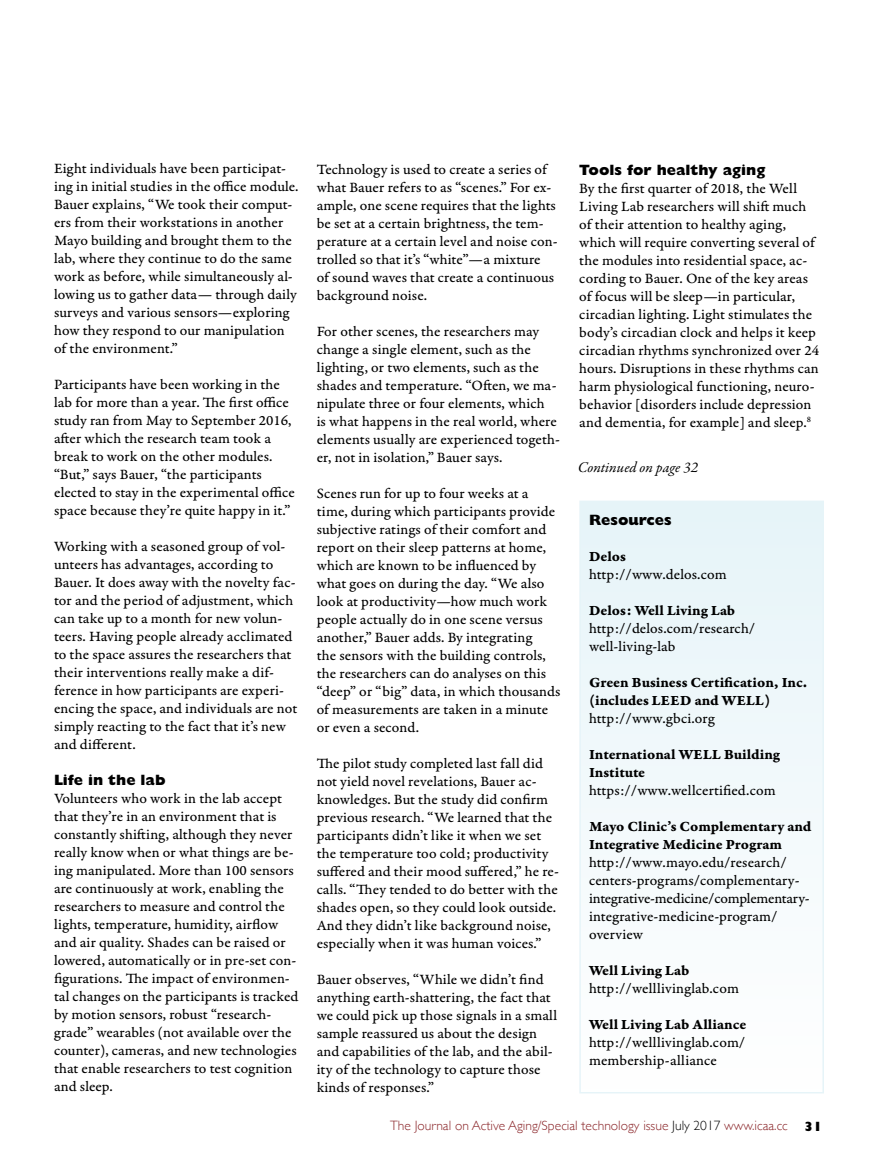
<style>
.page{position:relative;width:878px;height:1161px;background:#fff}
.page>*{position:absolute;margin:0;border:0;box-sizing:border-box;transform-origin:0 0}
.t1{font:15px/18px "Garamond Premr Pro Capt";letter-spacing:.005em;color:#000}
.t2{font:15px/18px "Garamond Premr Pro Bd Capt";color:#000}
.t3{font:800 15px "Gill Sans";color:#000}
.t4{font:italic 15px "Garamond Premr Pro";letter-spacing:-.005em;color:#000}
.t5{font:300 13.5px "Gill Sans";color:#8a2529}
.s1{color:#000}
.s2{font-weight:800;color:#000}
</style>
<div class="page">
<div style="left:580px;top:501px;width:243px;height:592px;background:#f2f9fb"></div>
<p class="t1" style="left:54px;top:160px;width:246px">Eight individuals have been participat&shy;ing in initial studies in the office module.<br>Bauer explains, “We took their comput&shy;ers from their workstations in another Mayo building and brought them to the lab, where they continue to do the same work as before, while simultaneously al&shy;lowing us to gather data— through daily surveys and various sensors—exploring how they respond to our manipulation of the environment.”</p>
<p class="t1" style="left:54px;top:376px;width:242px">Participants have been working in the lab for more than a year. The first office study ran from May to September 2016, after which the research team took a break to work on the other modules. “But,” says Bauer, “the participants elected to stay in the experimental office space because they’re quite happy in it.”</p>
<p class="t1" style="left:54px;top:538px;width:245px">Working with a seasoned group of vol&shy;unteers has advantages, according to Bauer. It does away with the novelty fac&shy;tor and the period of adjustment, which can take up to a month for new volun&shy;teers. Having people already acclimated to the space assures the researchers that their interventions really make a dif&shy;ference in how participants are experi&shy;encing the space, and individuals are not simply reacting to the fact that it’s new and different.</p>
<p class="t3" style="left:54px;top:771px;width:113px">Life in the lab</p>
<p class="t1" style="left:54px;top:790px;width:246px">Volunteers who work in the lab accept that they’re in an environment that is constantly shifting, although they never really know when or what things are be&shy;ing manipulated. More than 100 sensors are continuously at work, enabling the researchers to measure and control the lights, temperature, humidity, airflow and air quality. Shades can be raised or lowered, automatically or in pre-set con&shy;figurations. The impact of environmen&shy;tal changes on the participants is tracked by motion sensors, robust “research&shy;grade” wearables (not available over the counter), cameras, and new technologies that enable researchers to test cognition and sleep.</p>
<p class="t1" style="left:316px;top:161px;width:242px">Technology is used to create a series of what Bauer refers to as “scenes.” For ex&shy;ample, one scene requires that the lights be set at a certain brightness, the tem&shy;perature at a certain level and noise con&shy;trolled so that it’s “white”—a mixture<br>of sound waves that create a continuous background noise.</p>
<p class="t1" style="left:316px;top:323px;width:245px">For other scenes, the researchers may change a single element, such as the lighting, or two elements, such as the shades and temperature. “Often, we ma&shy;nipulate three or four elements, which<br>is what happens in the real world, where elements usually are experienced togeth&shy;er, not in isolation,” Bauer says.</p>
<p class="t1" style="left:316px;top:485px;width:245px">Scenes run for up to four weeks at a time, during which participants provide subjective ratings of their comfort and report on their sleep patterns at home, which are known to be influenced by what goes on during the day. “We also look at productivity—how much work people actually do in one scene versus another,” Bauer adds. By integrating<br>the sensors with the building controls, the researchers can do analyses on this “deep” or “big” data, in which thousands of measurements are taken in a minute or even a second.</p>
<p class="t1" style="left:316px;top:755px;width:244px">The pilot study completed last fall did not yield novel revelations, Bauer ac&shy;knowledges. But the study did confirm previous research. “We learned that the participants didn’t like it when we set the temperature too cold; productivity suffered and their mood suffered,” he re&shy;calls. “They tended to do better with the shades open, so they could look outside.<br>And they didn’t like background noise, especially when it was human voices.”</p>
<p class="t1" style="left:317px;top:971px;width:242px">Bauer observes, “While we didn’t find anything earth-shattering, the fact that we could pick up those signals in a small sample reassured us about the design and capabilities of the lab, and the abil&shy;ity of the technology to capture those kinds of responses.”</p>
<p class="t3" style="left:579px;top:161px;width:188px">Tools for healthy aging</p>
<p class="t1" style="left:579px;top:180px;width:241px">By the first quarter of 2018, the Well Living Lab researchers will shift much of their attention to healthy aging, which will require converting several of the modules into residential space, ac&shy;cording to Bauer. One of the key areas of focus will be sleep—in particular, circadian lighting. Light stimulates the body’s circadian clock and helps it keep circadian rhythms synchronized over 24 hours. Disruptions in these rhythms can harm physiological functioning, neuro&shy;behavior [disorders include depression and dementia, for example] and sleep.<sup>8</sup></p>
<p class="t4" style="left:578px;top:458px;width:122px">Continued on page 32</p>
<p class="t3" style="left:589px;top:512px;width:84px">Resources</p>
<p class="t2" style="left:589px;top:548px;width:38px">Delos</p>
<p class="t1" style="left:589px;top:566px;width:139px">http://www.delos.com</p>
<p class="t2" style="left:589px;top:602px;width:148px">Delos: Well Living Lab</p>
<p class="t1" style="left:589px;top:620px;width:168px">http://delos.com/research/ well-living-lab</p>
<p class="t2" style="left:589px;top:674px;width:220px">Green Business Certification, Inc. (includes LEED and WELL)</p>
<p class="t1" style="left:589px;top:710px;width:127px">http://www.gbci.org</p>
<p class="t2" style="left:589px;top:746px;width:193px">International WELL Building<br>Institute</p>
<p class="t1" style="left:589px;top:782px;width:188px">https://www.wellcertified.com</p>
<p class="t2" style="left:589px;top:818px;width:224px">Mayo Clinic’s Complementary and<br>Integrative Medicine Program</p>
<p class="t1" style="left:589px;top:854px;width:222px">http://www.mayo.edu/research/ centers-programs/complementary&shy;integrative-medicine/complementary&shy;integrative-medicine-program/ overview</p>
<p class="t2" style="left:589px;top:962px;width:102px">Well Living Lab</p>
<p class="t1" style="left:589px;top:980px;width:151px">http://welllivinglab.com</p>
<p class="t2" style="left:589px;top:1016px;width:159px">Well Living Lab Alliance</p>
<p class="t1" style="left:589px;top:1034px;width:158px">http://welllivinglab.com/ membership-alliance</p>
<p class="t5" style="left:390px;top:1115px;width:434px">The Journal on Active Aging/Special technology issue <span class="s1">July 2017</span> www.icaa.cc <span class="s2">31</span></p>
</div>
